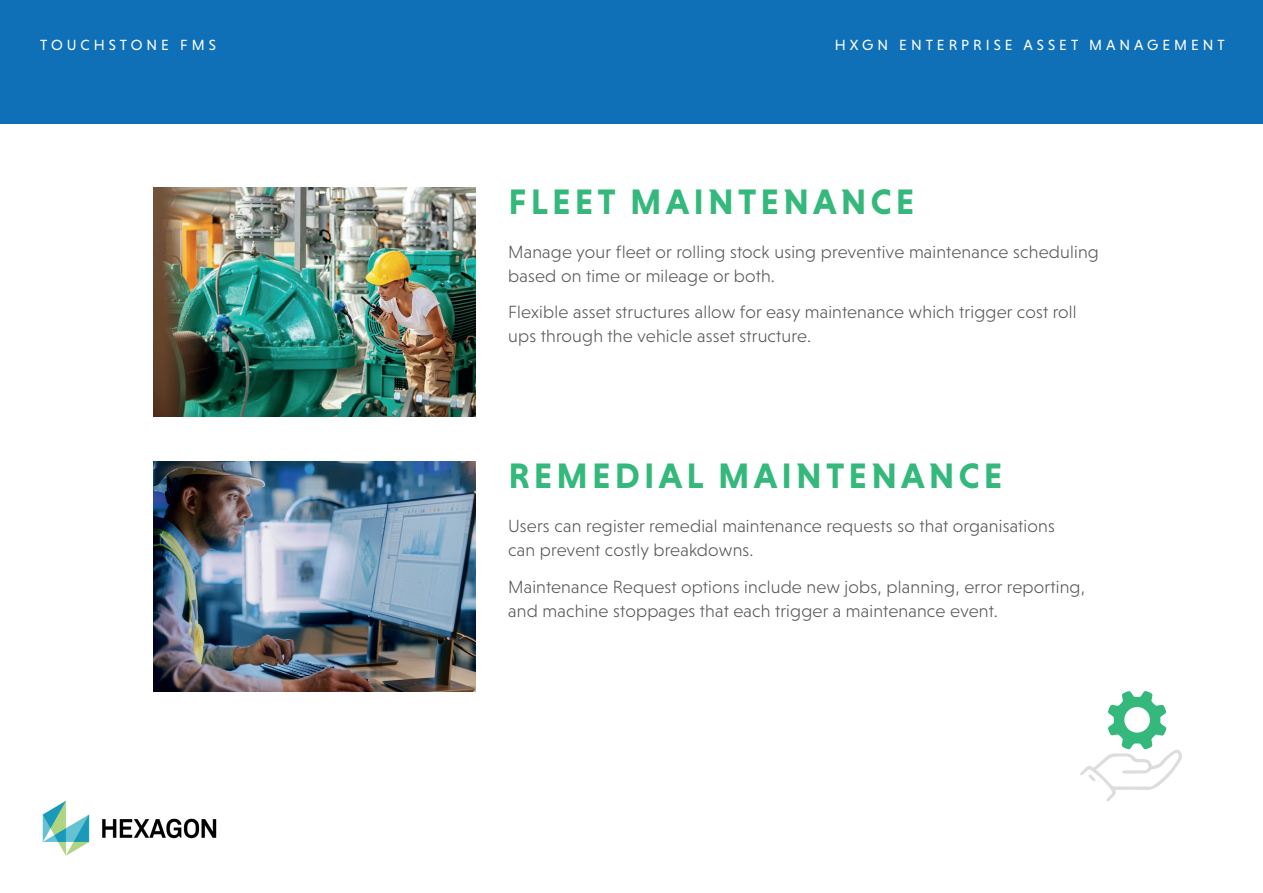
<style>
.page{position:relative;width:1263px;height:893px;background:#fff}
.page>*{position:absolute;margin:0;border:0;box-sizing:border-box;transform-origin:0 0}
.t1{font:700 36px "Niveau Grotesk";letter-spacing:.115em;color:#34b87b}
.t2{font:300 18px/24px "Niveau Grotesk";letter-spacing:.01em;color:#57585a}
.t3{font:15px "Niveau Grotesk";letter-spacing:.265em;color:#fff}
</style>
<div class="page">
<div style="left:0;top:0;width:1263px;height:123px;background:#0f6fb7"></div>
<img style="left:154px;top:187px;width:321px;height:230px">
<img style="left:154px;top:461px;width:321px;height:230px">
<svg style="left:1080px;top:691px;width:102px;height:110px"></svg>
<img style="left:42px;top:801px;width:175px;height:55px">
<p class="t3" style="left:40px;top:36px;width:177px">TOUCHSTONE FMS</p>
<p class="t3" style="left:835px;top:36px;width:391px">HXGN ENTERPRISE ASSET MANAGEMENT</p>
<h1 class="t1" style="left:508px;top:181px;width:408px">FLEET MAINTENANCE</h1>
<p class="t2" style="left:508px;top:239px;width:592px">Manage your fleet or rolling stock using preventive maintenance scheduling based on time or mileage or both.</p>
<p class="t2" style="left:508px;top:300px;width:570px">Flexible asset structures allow for easy maintenance which trigger cost roll ups through the vehicle asset structure.</p>
<h1 class="t1" style="left:508px;top:455px;width:495px">REMEDIAL MAINTENANCE</h1>
<p class="t2" style="left:508px;top:514px;width:548px">Users can register remedial maintenance requests so that organisations can prevent costly breakdowns.</p>
<p class="t2" style="left:508px;top:574px;width:578px">Maintenance Request options include new jobs, planning, error reporting, and machine stoppages that each trigger a maintenance event.</p>
</div>
